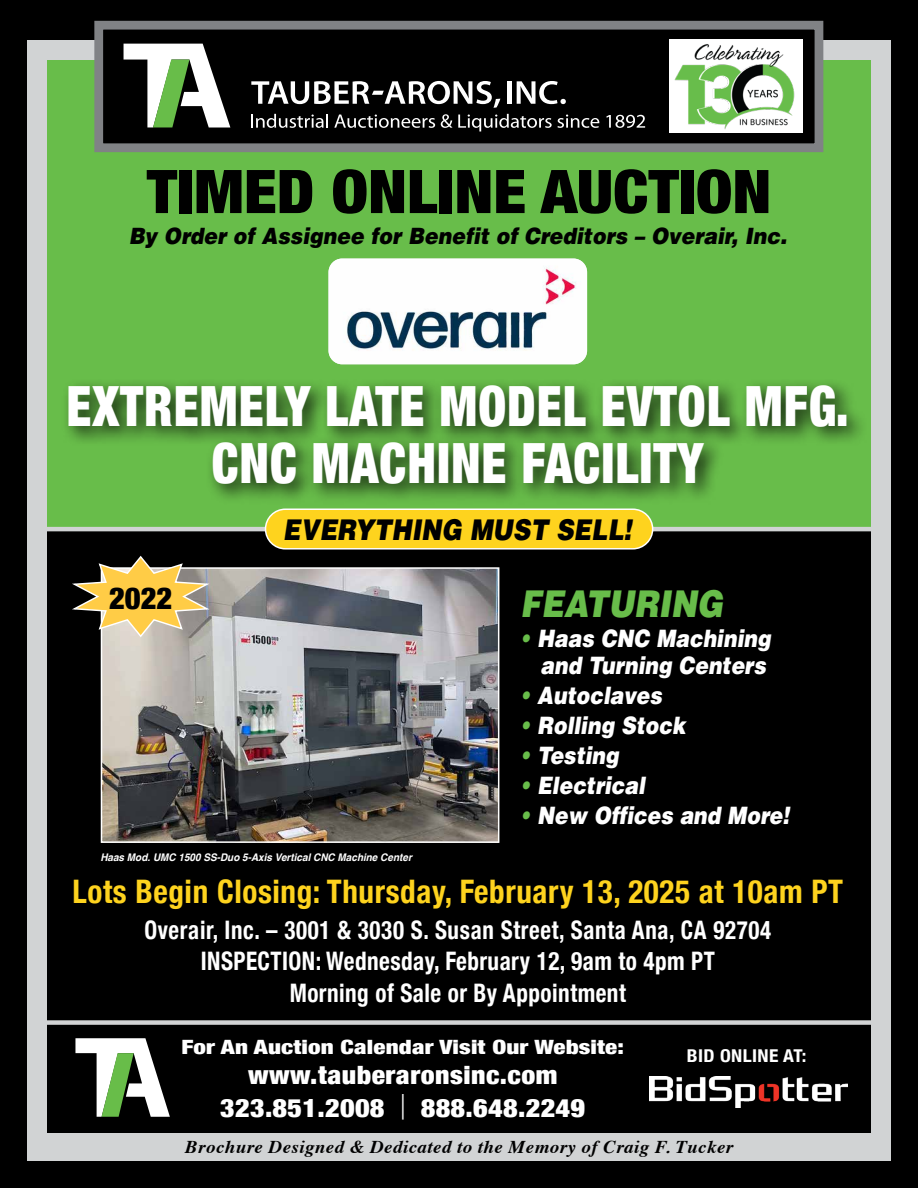
<style>
.page{position:relative;width:918px;height:1188px;background:#000}
.page>*{position:absolute;margin:0;border:0;box-sizing:border-box;transform-origin:0 0}
.t1{font:900 condensed 60.3px "Helvetica Neue";color:#000;scale:1.09 1}
.t2{font:900 condensed 55.5px/57px "Helvetica Neue";letter-spacing:.02em;color:#fff;text-align:center;scale:.9 1}
.t3{font:italic 900 36.9px "Helvetica";color:#68bd4a;scale:.85 1}
.t4{font:700 condensed 32.4px "Helvetica Neue";letter-spacing:.02em;color:#fed31e;scale:.96 1}
.t5{font:900 condensed 30.45px "Helvetica Neue";color:#000}
.t6{font:italic 900 28.65px "Helvetica";color:#000;scale:.85 1}
.t7{font:900 condensed 25.65px "Helvetica Neue";letter-spacing:.01em;color:#fff;scale:1.1 1}
.t8{font:700 condensed 25.5px/31.5px "Helvetica Neue";letter-spacing:.02em;color:#fff;text-align:center;scale:.9 1}
.t9{font:900 condensed 25.2px "Helvetica Neue";letter-spacing:.02em;color:#fff;scale:1.1 1}
.t10{font:italic 900 24px/27px "Helvetica";color:#fff;text-align:right;scale:.85 1}
.t11{font:italic 900 22.5px "Helvetica";color:#000;scale:.91 1}
.t12{font:900 condensed 19.65px "Helvetica Neue";letter-spacing:.005em;color:#fff;scale:1.27 1}
.t13{font:italic 700 18px "Times";letter-spacing:.025em;color:#000;scale:1.05 1}
.t14{font:700 condensed 17.7px "Helvetica Neue";letter-spacing:.02em;color:#fff;scale:1.1 1}
.t15{font:italic 700 10.5px "Helvetica";color:#fff;scale:.95 1}
.s1{color:#68bd4a}
.s2{font-weight:300;font-stretch:normal}
</style>
<div class="page">
<div style="left:27px;top:40px;width:864px;height:1121px;background:#d1d3d4"></div>
<div style="left:47px;top:60px;width:824px;height:471px;background:#68bd4a"></div>
<div style="left:47px;top:531px;width:824px;height:602px;background:#000"></div>
<hr style="left:40px;top:527px;width:843px;height:4px;background:#d1d3d4">
<div style="left:99px;top:25px;width:720px;height:123px;background:#000"></div>
<svg style="left:124px;top:44px;width:106px;height:84px"></svg>
<svg style="left:251px;top:114px;width:77px;height:14px"></svg>
<svg style="left:334px;top:115px;width:101px;height:13px"></svg>
<svg style="left:441px;top:114px;width:158px;height:18px"></svg>
<svg style="left:606px;top:115px;width:39px;height:13px"></svg>
<svg style="left:251px;top:81px;width:249px;height:27px"></svg>
<div style="left:507px;top:81px;width:5px;height:23px;background:#fff"></div>
<svg style="left:517px;top:81px;width:49px;height:23px"></svg>
<div style="left:94px;top:21px;width:729px;height:131px;border:9px solid #808285"></div>
<img style="left:669px;top:40px;width:134px;height:93px">
<div style="left:46px;top:1020px;width:830px;height:5px;background:#d1d3d4"></div>
<div style="left:266px;top:509px;width:387px;height:40px;background:#fed31e;border-radius:20px"></div>
<div style="left:265px;top:509px;width:388px;height:41px;border:1px solid #fff;border-radius:20px"></div>
<svg style="left:75px;top:1038px;width:95px;height:79px"></svg>
<img style="left:650px;top:1076px;width:197px;height:32px">
<div style="left:683px;top:1044px;width:136px;height:33px;background:#000"></div>
<div style="left:61px;top:378px;width:807px;height:126px;background:#000;opacity:.75"></div>
<img style="left:104px;top:570px;width:392px;height:270px">
<div style="left:101px;top:567px;width:398px;height:276px;border:2px solid #fff"></div>
<img style="left:329px;top:259px;width:258px;height:105px">
<svg style="left:72px;top:555px;width:140px;height:83px"></svg>
<h1 class="t1" style="left:147px;top:142px;width:574px">TIMED ONLINE AUCTION</h1>
<p class="t11" style="left:129px;top:221px;width:725px">By Order of Assignee for Benefit of Creditors – Overair, Inc.</p>
<h2 class="t2" style="left:66px;top:375px;width:871px">EXTREMELY LATE MODEL EVTOL MFG.<br>CNC MACHINE FACILITY</h2>
<p class="t5" style="left:109px;top:573px;width:65px">2022</p>
<p class="t6" style="left:283px;top:511px;width:412px">EVERYTHING MUST SELL!</p>
<h3 class="t3" style="left:520px;top:579px;width:240px">FEATURING</h3>
<p class="t10" style="left:520px;top:624px;width:296px"><span class="s1">•</span> Haas CNC Machining and Turning Centers</p>
<p class="t10" style="left:520px;top:681px;width:168px"><span class="s1">•</span> Autoclaves</p>
<p class="t10" style="left:520px;top:711px;width:196px"><span class="s1">•</span> Rolling Stock</p>
<p class="t10" style="left:520px;top:741px;width:117px"><span class="s1">•</span> Testing</p>
<p class="t10" style="left:520px;top:771px;width:148px"><span class="s1">•</span> Electrical</p>
<p class="t10" style="left:520px;top:801px;width:318px"><span class="s1">•</span> New Offices and More!</p>
<p class="t15" style="left:100px;top:848px;width:329px">Haas Mod. UMC 1500 SS-Duo 5-Axis Vertical CNC Machine Center</p>
<p class="t4" style="left:72px;top:864px;width:804px">Lots Begin Closing: Thursday, February 13, 2025 at 10am PT</p>
<p class="t8" style="left:144px;top:912px;width:698px">Overair, Inc. – 3001 &amp; 3030 S. Susan Street, Santa Ana, CA 92704<br>INSPECTION: Wednesday, February 12, 9am to 4pm PT<br>Morning of Sale or By Appointment</p>
<p class="t12" style="left:181px;top:1031px;width:350px">For An Auction Calendar Visit Our Website:</p>
<p class="t9" style="left:248px;top:1055px;width:283px">www.tauberaronsinc.com</p>
<p class="t7" style="left:220px;top:1087px;width:333px">323.851.2008 <span class="s2">|</span> 888.648.2249</p>
<p class="t14" style="left:687px;top:1041px;width:110px">BID ONLINE AT:</p>
<p class="t13" style="left:185px;top:1130px;width:523px">Brochure Designed &amp; Dedicated to the Memory of Craig F. Tucker</p>
</div>
